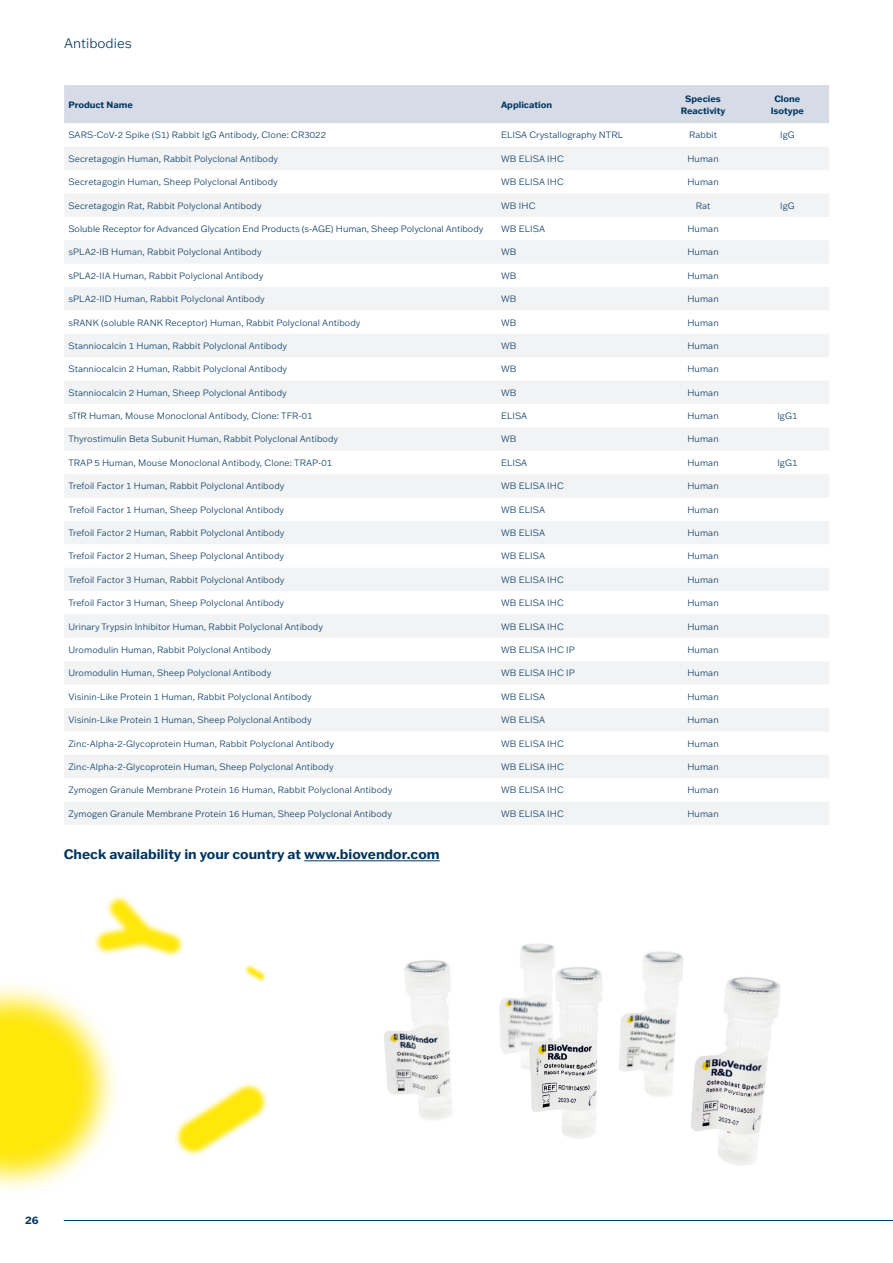
<style>
.page{position:relative;width:893px;height:1263px;background:#fff}
.page>*{position:absolute;margin:0;border:0;box-sizing:border-box;transform-origin:0 0}
.t1{font:700 13.5px "Franklin Gothic ATF";color:#003560}
.t2{font:300 13.5px "Franklin Gothic ATF";color:#003560}
.t3{font:700 10.5px "Franklin Gothic ATF";color:#003560}
.Tabulka___body_2{font:300 9px "Franklin Gothic ATF";letter-spacing:.01em;color:#003560}
.Tabulka___záhlaví_2{font:700 9px/12px "Franklin Gothic ATF";color:#003560;text-align:center}
</style>
<div class="page">
<img style="left:384px;top:943px;width:396px;height:223px">
<div style="left:64px;top:85px;width:765px;height:38px;background:#d7dbe6"></div>
<svg style="left:64px;top:147px;width:765px;height:678px;fill:#f3f4f5"></svg>
<svg style="left:0;top:985px;width:116px;height:205px"></svg>
<svg style="left:0;top:1003px;width:98px;height:169px;background:#ffeb3c"></svg>
<svg style="left:244px;top:964px;width:23px;height:18px"></svg>
<svg style="left:246px;top:967px;width:18px;height:13px"></svg>
<hr style="left:304px;top:860px;width:136px;height:1px;background:#003560">
<svg style="left:175px;top:1083px;width:93px;height:73px"></svg>
<svg style="left:177px;top:1085px;width:88px;height:68px"></svg>
<svg style="left:94px;top:895px;width:90px;height:62px"></svg>
<svg style="left:98px;top:899px;width:83px;height:55px"></svg>
<hr style="left:64px;top:1220px;width:829px;height:1px;background:#003560">
<h4 class="t2" style="left:64px;top:35px;width:69px">Antibodies</h4>
<p class="Tabulka___záhlaví_2" style="left:68px;top:98px;width:66px">Product Name</p>
<p class="Tabulka___záhlaví_2" style="left:501px;top:98px;width:53px">Application</p>
<p class="Tabulka___záhlaví_2" style="left:681px;top:92px;width:46px">Species<br>Reactivity</p>
<p class="Tabulka___záhlaví_2" style="left:774px;top:92px;width:27px">Clone</p>
<p class="Tabulka___záhlaví_2" style="left:771px;top:104px;width:35px">Isotype</p>
<p class="Tabulka___body_2" style="left:68px;top:129px;width:259px">SARS-CoV-2 Spike (S1) Rabbit IgG Antibody, Clone: CR3022</p>
<p class="Tabulka___body_2" style="left:501px;top:129px;width:124px">ELISA Crystallography NTRL</p>
<p class="Tabulka___body_2" style="left:689px;top:129px;width:30px">Rabbit</p>
<p class="Tabulka___body_2" style="left:780px;top:129px;width:16px">IgG</p>
<p class="Tabulka___body_2" style="left:68px;top:153px;width:211px">Secretagogin Human, Rabbit Polyclonal Antibody</p>
<p class="Tabulka___body_2" style="left:501px;top:153px;width:64px">WB ELISA IHC</p>
<p class="Tabulka___body_2" style="left:687px;top:153px;width:33px">Human</p>
<p class="Tabulka___body_2" style="left:68px;top:176px;width:211px">Secretagogin Human, Sheep Polyclonal Antibody</p>
<p class="Tabulka___body_2" style="left:501px;top:176px;width:64px">WB ELISA IHC</p>
<p class="Tabulka___body_2" style="left:687px;top:176px;width:33px">Human</p>
<p class="Tabulka___body_2" style="left:68px;top:199px;width:195px">Secretagogin Rat, Rabbit Polyclonal Antibody</p>
<p class="Tabulka___body_2" style="left:501px;top:199px;width:36px">WB IHC</p>
<p class="Tabulka___body_2" style="left:696px;top:199px;width:16px">Rat</p>
<p class="Tabulka___body_2" style="left:780px;top:199px;width:16px">IgG</p>
<p class="Tabulka___body_2" style="left:68px;top:223px;width:417px">Soluble Receptor for Advanced Glycation End Products (s-AGE) Human, Sheep Polyclonal Antibody</p>
<p class="Tabulka___body_2" style="left:501px;top:223px;width:45px">WB ELISA</p>
<p class="Tabulka___body_2" style="left:687px;top:223px;width:33px">Human</p>
<p class="Tabulka___body_2" style="left:68px;top:246px;width:195px">sPLA2-IB Human, Rabbit Polyclonal Antibody</p>
<p class="Tabulka___body_2" style="left:501px;top:246px;width:17px">WB</p>
<p class="Tabulka___body_2" style="left:687px;top:246px;width:33px">Human</p>
<p class="Tabulka___body_2" style="left:68px;top:270px;width:197px">sPLA2-IIA Human, Rabbit Polyclonal Antibody</p>
<p class="Tabulka___body_2" style="left:501px;top:270px;width:17px">WB</p>
<p class="Tabulka___body_2" style="left:687px;top:270px;width:33px">Human</p>
<p class="Tabulka___body_2" style="left:68px;top:293px;width:198px">sPLA2-IID Human, Rabbit Polyclonal Antibody</p>
<p class="Tabulka___body_2" style="left:501px;top:293px;width:17px">WB</p>
<p class="Tabulka___body_2" style="left:687px;top:293px;width:33px">Human</p>
<p class="Tabulka___body_2" style="left:68px;top:316px;width:294px">sRANK (soluble RANK Receptor) Human, Rabbit Polyclonal Antibody</p>
<p class="Tabulka___body_2" style="left:501px;top:316px;width:17px">WB</p>
<p class="Tabulka___body_2" style="left:687px;top:316px;width:33px">Human</p>
<p class="Tabulka___body_2" style="left:68px;top:340px;width:220px">Stanniocalcin 1 Human, Rabbit Polyclonal Antibody</p>
<p class="Tabulka___body_2" style="left:501px;top:340px;width:17px">WB</p>
<p class="Tabulka___body_2" style="left:687px;top:340px;width:33px">Human</p>
<p class="Tabulka___body_2" style="left:68px;top:363px;width:220px">Stanniocalcin 2 Human, Rabbit Polyclonal Antibody</p>
<p class="Tabulka___body_2" style="left:501px;top:363px;width:17px">WB</p>
<p class="Tabulka___body_2" style="left:687px;top:363px;width:33px">Human</p>
<p class="Tabulka___body_2" style="left:68px;top:386px;width:220px">Stanniocalcin 2 Human, Sheep Polyclonal Antibody</p>
<p class="Tabulka___body_2" style="left:501px;top:386px;width:17px">WB</p>
<p class="Tabulka___body_2" style="left:687px;top:386px;width:33px">Human</p>
<p class="Tabulka___body_2" style="left:68px;top:410px;width:246px">sTfR Human, Mouse Monoclonal Antibody, Clone: TFR-01</p>
<p class="Tabulka___body_2" style="left:501px;top:410px;width:28px">ELISA</p>
<p class="Tabulka___body_2" style="left:687px;top:410px;width:33px">Human</p>
<p class="Tabulka___body_2" style="left:777px;top:410px;width:21px">IgG1</p>
<p class="Tabulka___body_2" style="left:68px;top:433px;width:271px">Thyrostimulin Beta Subunit Human, Rabbit Polyclonal Antibody</p>
<p class="Tabulka___body_2" style="left:501px;top:433px;width:17px">WB</p>
<p class="Tabulka___body_2" style="left:687px;top:433px;width:33px">Human</p>
<p class="Tabulka___body_2" style="left:68px;top:457px;width:265px">TRAP 5 Human, Mouse Monoclonal Antibody, Clone: TRAP-01</p>
<p class="Tabulka___body_2" style="left:501px;top:457px;width:28px">ELISA</p>
<p class="Tabulka___body_2" style="left:687px;top:457px;width:33px">Human</p>
<p class="Tabulka___body_2" style="left:777px;top:457px;width:21px">IgG1</p>
<p class="Tabulka___body_2" style="left:68px;top:480px;width:218px">Trefoil Factor 1 Human, Rabbit Polyclonal Antibody</p>
<p class="Tabulka___body_2" style="left:501px;top:480px;width:64px">WB ELISA IHC</p>
<p class="Tabulka___body_2" style="left:687px;top:480px;width:33px">Human</p>
<p class="Tabulka___body_2" style="left:68px;top:503px;width:217px">Trefoil Factor 1 Human, Sheep Polyclonal Antibody</p>
<p class="Tabulka___body_2" style="left:501px;top:503px;width:45px">WB ELISA</p>
<p class="Tabulka___body_2" style="left:687px;top:503px;width:33px">Human</p>
<p class="Tabulka___body_2" style="left:68px;top:527px;width:218px">Trefoil Factor 2 Human, Rabbit Polyclonal Antibody</p>
<p class="Tabulka___body_2" style="left:501px;top:527px;width:45px">WB ELISA</p>
<p class="Tabulka___body_2" style="left:687px;top:527px;width:33px">Human</p>
<p class="Tabulka___body_2" style="left:68px;top:550px;width:217px">Trefoil Factor 2 Human, Sheep Polyclonal Antibody</p>
<p class="Tabulka___body_2" style="left:501px;top:550px;width:45px">WB ELISA</p>
<p class="Tabulka___body_2" style="left:687px;top:550px;width:33px">Human</p>
<p class="Tabulka___body_2" style="left:68px;top:574px;width:218px">Trefoil Factor 3 Human, Rabbit Polyclonal Antibody</p>
<p class="Tabulka___body_2" style="left:501px;top:574px;width:64px">WB ELISA IHC</p>
<p class="Tabulka___body_2" style="left:687px;top:574px;width:33px">Human</p>
<p class="Tabulka___body_2" style="left:68px;top:597px;width:217px">Trefoil Factor 3 Human, Sheep Polyclonal Antibody</p>
<p class="Tabulka___body_2" style="left:501px;top:597px;width:64px">WB ELISA IHC</p>
<p class="Tabulka___body_2" style="left:687px;top:597px;width:33px">Human</p>
<p class="Tabulka___body_2" style="left:68px;top:620px;width:256px">Urinary Trypsin Inhibitor Human, Rabbit Polyclonal Antibody</p>
<p class="Tabulka___body_2" style="left:501px;top:620px;width:64px">WB ELISA IHC</p>
<p class="Tabulka___body_2" style="left:687px;top:620px;width:33px">Human</p>
<p class="Tabulka___body_2" style="left:68px;top:644px;width:205px">Uromodulin Human, Rabbit Polyclonal Antibody</p>
<p class="Tabulka___body_2" style="left:501px;top:644px;width:75px">WB ELISA IHC IP</p>
<p class="Tabulka___body_2" style="left:687px;top:644px;width:33px">Human</p>
<p class="Tabulka___body_2" style="left:68px;top:667px;width:204px">Uromodulin Human, Sheep Polyclonal Antibody</p>
<p class="Tabulka___body_2" style="left:501px;top:667px;width:75px">WB ELISA IHC IP</p>
<p class="Tabulka___body_2" style="left:687px;top:667px;width:33px">Human</p>
<p class="Tabulka___body_2" style="left:68px;top:690px;width:245px">Visinin-Like Protein 1 Human, Rabbit Polyclonal Antibody</p>
<p class="Tabulka___body_2" style="left:501px;top:690px;width:45px">WB ELISA</p>
<p class="Tabulka___body_2" style="left:687px;top:690px;width:33px">Human</p>
<p class="Tabulka___body_2" style="left:68px;top:714px;width:245px">Visinin-Like Protein 1 Human, Sheep Polyclonal Antibody</p>
<p class="Tabulka___body_2" style="left:501px;top:714px;width:45px">WB ELISA</p>
<p class="Tabulka___body_2" style="left:687px;top:714px;width:33px">Human</p>
<p class="Tabulka___body_2" style="left:68px;top:737px;width:267px">Zinc-Alpha-2-Glycoprotein Human, Rabbit Polyclonal Antibody</p>
<p class="Tabulka___body_2" style="left:501px;top:737px;width:64px">WB ELISA IHC</p>
<p class="Tabulka___body_2" style="left:687px;top:737px;width:33px">Human</p>
<p class="Tabulka___body_2" style="left:68px;top:761px;width:267px">Zinc-Alpha-2-Glycoprotein Human, Sheep Polyclonal Antibody</p>
<p class="Tabulka___body_2" style="left:501px;top:761px;width:64px">WB ELISA IHC</p>
<p class="Tabulka___body_2" style="left:687px;top:761px;width:33px">Human</p>
<p class="Tabulka___body_2" style="left:68px;top:784px;width:325px">Zymogen Granule Membrane Protein 16 Human, Rabbit Polyclonal Antibody</p>
<p class="Tabulka___body_2" style="left:501px;top:784px;width:64px">WB ELISA IHC</p>
<p class="Tabulka___body_2" style="left:687px;top:784px;width:33px">Human</p>
<p class="Tabulka___body_2" style="left:68px;top:807px;width:325px">Zymogen Granule Membrane Protein 16 Human, Sheep Polyclonal Antibody</p>
<p class="Tabulka___body_2" style="left:501px;top:807px;width:64px">WB ELISA IHC</p>
<p class="Tabulka___body_2" style="left:687px;top:807px;width:33px">Human</p>
<h4 class="t1" style="left:64px;top:845px;width:377px">Check availability in your country at www.biovendor.com</h4>
<p class="t3" style="left:25px;top:1213px;width:15px">26</p>
</div>
